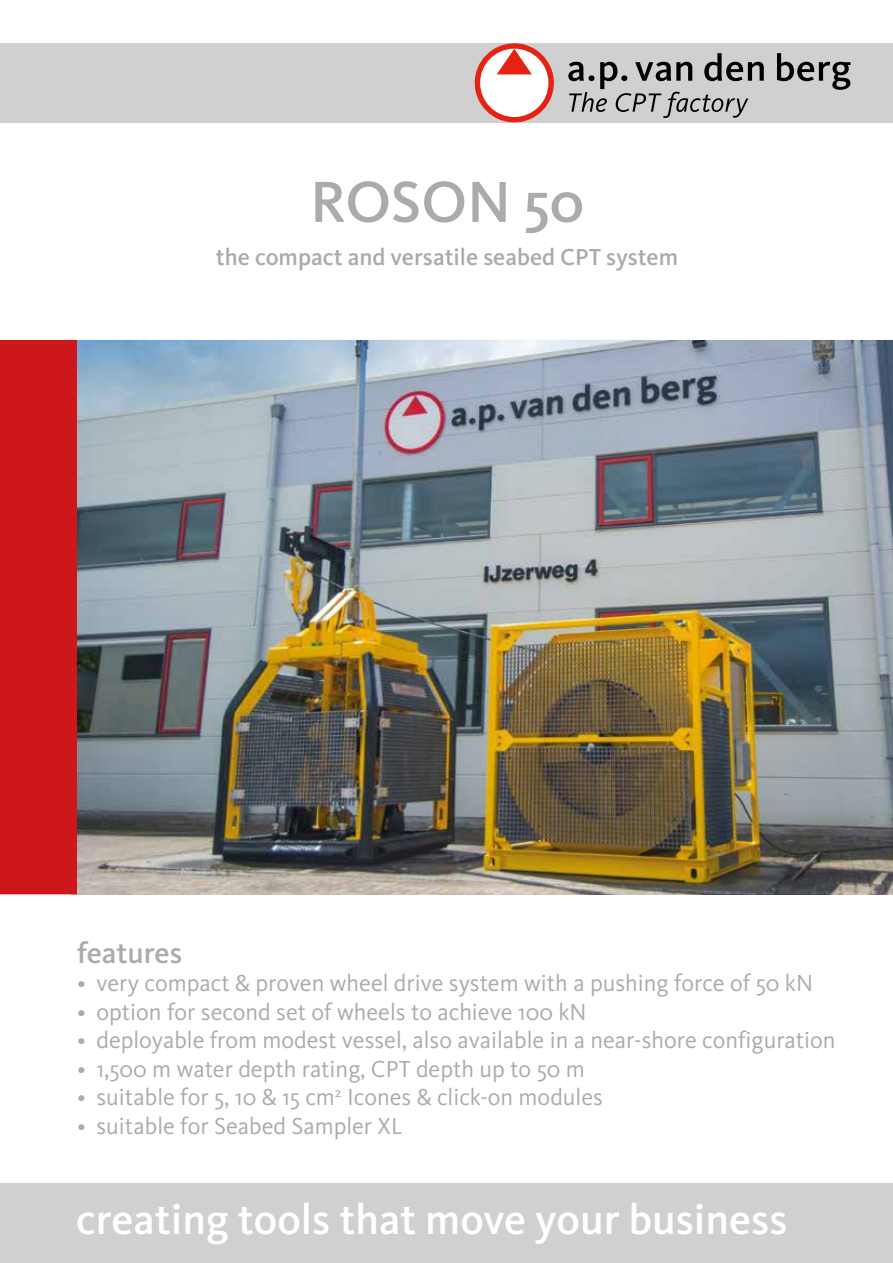
<style>
.page{position:relative;width:893px;height:1263px;background:#fff}
.page>*{position:absolute;margin:0;border:0;box-sizing:border-box;transform-origin:0 0}
.t1{font:500 60px "Kievit Pro";letter-spacing:-.005em;color:#acabab}
.t2{font:500 43.5px "Kievit Pro";color:#fff}
.t3{font:500 30px "Kievit Pro";color:#acabab}
.t4{font:24px "Kievit Pro";color:#acabab}
.t5{font:500 24px "Kievit Pro";color:#acabab}
</style>
<div class="page">
<div style="left:0;top:43px;width:893px;height:79px;background:#d0d0d0"></div>
<div style="left:0;top:1183px;width:893px;height:80px;background:#d0d0d0"></div>
<div style="left:0;top:339px;width:893px;height:556px;background:#cd171a"></div>
<svg style="left:475px;top:43px;width:79px;height:79px"></svg>
<svg style="left:777px;top:53px;width:73px;height:37px"></svg>
<svg style="left:568px;top:53px;width:196px;height:65px"></svg>
<img style="left:77px;top:340px;width:816px;height:554px">
<h1 class="t1" style="left:310px;top:166px;width:276px">ROSON 50</h1>
<p class="t5" style="left:216px;top:243px;width:464px">the compact and versatile seabed CPT system</p>
<p class="t3" style="left:77px;top:934px;width:107px">features</p>
<p class="t4" style="left:77px;top:968px;width:737px">• very compact &amp; proven wheel drive system with a pushing force of 50 kN</p>
<p class="t4" style="left:77px;top:997px;width:511px">• option for second set of wheels to achieve 100 kN</p>
<p class="t4" style="left:77px;top:1025px;width:760px">• deployable from modest vessel, also available in a near-shore configuration</p>
<p class="t4" style="left:77px;top:1054px;width:509px">• 1,500 m water depth rating, CPT depth up to 50 m</p>
<p class="t4" style="left:77px;top:1082px;width:527px">• suitable for 5, 10 &amp; 15 cm<sup>2</sup> Icones &amp; click-on modules</p>
<p class="t4" style="left:77px;top:1111px;width:327px">• suitable for Seabed Sampler XL</p>
<h2 class="t2" style="left:76px;top:1193px;width:713px">creating tools that move your business</h2>
</div>
